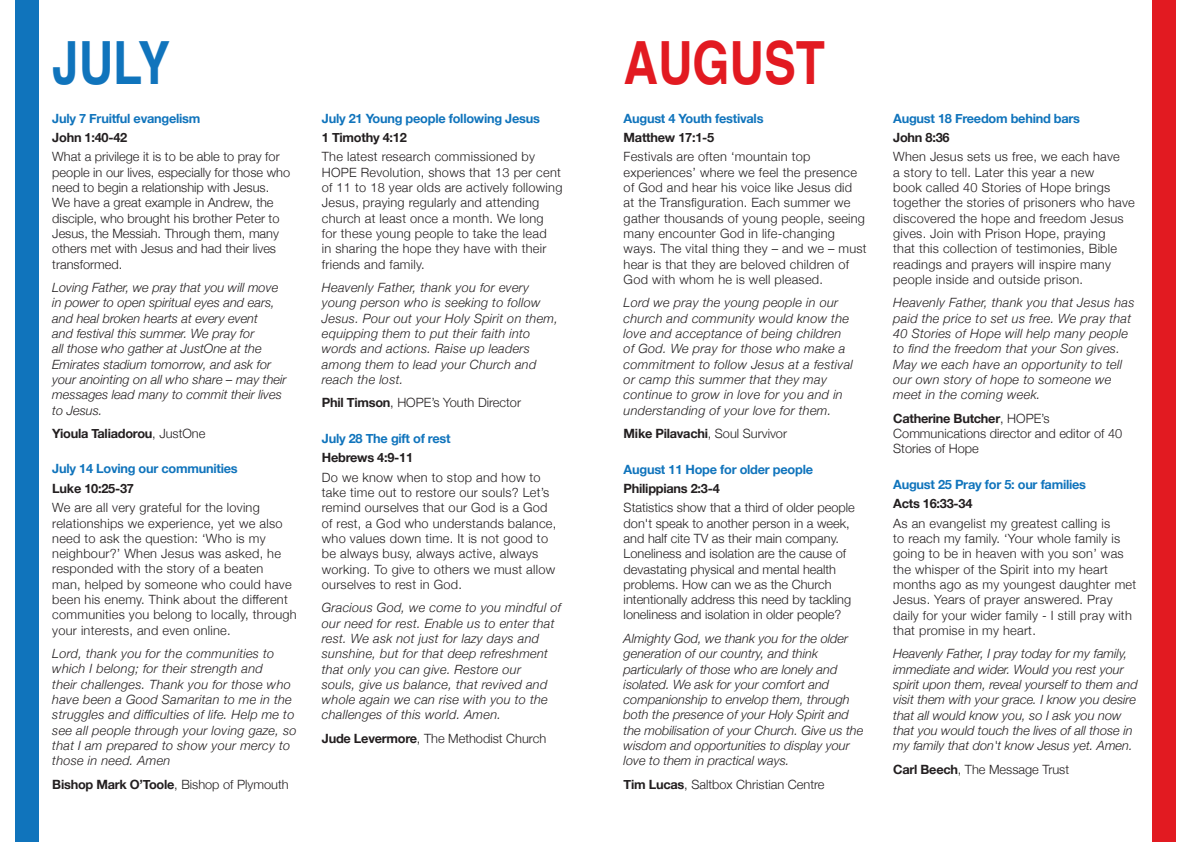
<style>
.page{position:relative;width:1191px;height:842px;background:#fff}
.page>*{position:absolute;margin:0;border:0;box-sizing:border-box;transform-origin:0 0}
.t1{font:700 59.6px "Helvetica";color:#e21a21;scale:.8 1}
.t2{font:700 59.6px "Helvetica";color:#1074bc;scale:.8 1}
.t3{font:300 12.8px/15.3px "Helvetica Neue";letter-spacing:.02em;color:#231f20}
.t4{font:italic 300 12.8px/15.3px "Helvetica Neue";letter-spacing:.02em;color:#231f20}
.t5{font:italic 300 12.8px/15.3px "Helvetica Neue";color:#231f20}
.t6{font:300 12.8px/15.3px "Helvetica Neue";color:#231f20}
.t7{font:700 12.8px "Helvetica Neue";letter-spacing:-.02em;color:#1074bc}
.t8{font:700 12.8px "Helvetica Neue";letter-spacing:-.02em;color:#231f20}
.s1{font-weight:300}
.s2{font-weight:700}
</style>
<div class="page">
<div style="left:15px;top:0;width:23px;height:842px;background:#1074bc"></div>
<div style="left:1152px;top:0;width:24px;height:842px;background:#e21a21"></div>
<h1 class="t2" style="left:52px;top:14px;width:148px">JULY</h1>
<h1 class="t1" style="left:623px;top:14px;width:253px">AUGUST</h1>
<p class="t7" style="left:52px;top:108px;width:150px">July 7 Fruitful evangelism</p>
<p class="t8" style="left:52px;top:127px;width:77px">John 1:40-42</p>
<p class="t6" style="left:52px;top:148px;width:239px">What a privilege it is to be able to pray for people in our lives, especially for those who need to begin a relationship with Jesus.<br>We have a great example in Andrew, the disciple, who brought his brother Peter to Jesus, the Messiah. Through them, many others met with Jesus and had their lives transformed.</p>
<p class="t5" style="left:52px;top:279px;width:236px">Loving Father, we pray that you will move in power to open spiritual eyes and ears, and heal broken hearts at every event<br>and festival this summer. We pray for<br>all those who gather at JustOne at the Emirates stadium tomorrow, and ask for your anointing on all who share – may their messages lead many to commit their lives to Jesus.</p>
<p class="t8" style="left:52px;top:423px;width:155px">Yioula Taliadorou<span class="s1">, JustOne</span></p>
<p class="t7" style="left:52px;top:459px;width:187px">July 14 Loving our communities</p>
<p class="t8" style="left:52px;top:478px;width:83px">Luke 10:25-37</p>
<p class="t3" style="left:52px;top:499px;width:246px">We are all very grateful for the loving relationships we experience, yet we also need to ask the question: ‘Who is my neighbour?’ When Jesus was asked, he responded with the story of a beaten<br>man, helped by someone who could have been his enemy. Think about the different communities you belong to locally, through your interests, and even online.</p>
<p class="t4" style="left:52px;top:645px;width:246px">Lord, thank you for the communities to which I belong; for their strength and<br>their challenges. Thank you for those who have been a Good Samaritan to me in the struggles and difficulties of life. Help me to see all people through your loving gaze, so that I am prepared to show your mercy to those in need. Amen</p>
<p class="t8" style="left:52px;top:774px;width:238px">Bishop Mark O’Toole<span class="s1">, Bishop of Plymouth</span></p>
<p class="t7" style="left:322px;top:108px;width:220px">July 21 Young people following Jesus</p>
<p class="t8" style="left:322px;top:127px;width:86px">1 Timothy 4:12</p>
<p class="t3" style="left:322px;top:148px;width:242px">The latest research commissioned by HOPE Revolution, shows that 13 per cent of 11 to 18 year olds are actively following Jesus, praying regularly and attending church at least once a month. We long<br>for these young people to take the lead<br>in sharing the hope they have with their friends and family.</p>
<p class="t4" style="left:322px;top:279px;width:238px">Heavenly Father, thank you for every young person who is seeking to follow Jesus. Pour out your Holy Spirit on them, equipping them to put their faith into words and actions. Raise up leaders among them to lead your Church and reach the lost.</p>
<p class="t6" style="left:322px;top:394px;width:201px"><span class="s2">Phil Timson</span>, HOPE’s Youth Director</p>
<p class="t7" style="left:322px;top:428px;width:130px">July 28 The gift of rest</p>
<p class="t8" style="left:322px;top:448px;width:93px">Hebrews 4:9-11</p>
<p class="t3" style="left:322px;top:468px;width:236px">Do we know when to stop and how to take time out to restore our souls? Let’s remind ourselves that our God is a God of rest, a God who understands balance, who values down time. It is not good to be always busy, always active, always working. To give to others we must allow ourselves to rest in God.</p>
<p class="t4" style="left:322px;top:599px;width:241px">Gracious God, we come to you mindful of our need for rest. Enable us to enter that rest. We ask not just for lazy days and sunshine, but for that deep refreshment that only you can give. Restore our<br>souls, give us balance, that revived and whole again we can rise with you to the challenges of this world. Amen.</p>
<p class="t6" style="left:322px;top:730px;width:226px"><span class="s2">Jude Levermore</span>, The Methodist Church</p>
<p class="t7" style="left:623px;top:108px;width:141px">August 4 Youth festivals</p>
<p class="t8" style="left:623px;top:127px;width:92px">Matthew 17:1-5</p>
<p class="t3" style="left:623px;top:148px;width:244px">Festivals are often ‘mountain top experiences’ where we feel the presence of God and hear his voice like Jesus did<br>at the Transfiguration. Each summer we gather thousands of young people, seeing many encounter God in life-changing ways. The vital thing they – and we – must hear is that they are beloved children of God with whom he is well pleased.</p>
<p class="t4" style="left:623px;top:294px;width:231px">Lord we pray the young people in our church and community would know the love and acceptance of being children of God. We pray for those who make a commitment to follow Jesus at a festival or camp this summer that they may continue to grow in love for you and in understanding of your love for them.</p>
<p class="t8" style="left:623px;top:423px;width:165px">Mike Pilavachi<span class="s1">, Soul Survivor</span></p>
<p class="t7" style="left:623px;top:459px;width:191px">August 11 Hope for older people</p>
<p class="t8" style="left:623px;top:478px;width:98px">Philippians 2:3-4</p>
<p class="t6" style="left:623px;top:499px;width:233px">Statistics show that a third of older people don't speak to another person in a week, and half cite TV as their main company.<br>Loneliness and isolation are the cause of devastating physical and mental health problems. How can we as the Church intentionally address this need by tackling loneliness and isolation in older people?</p>
<p class="t5" style="left:623px;top:630px;width:241px">Almighty God, we thank you for the older generation of our country, and think particularly of those who are lonely and isolated. We ask for your comfort and companionship to envelop them, through both the presence of your Holy Spirit and the mobilisation of your Church. Give us the wisdom and opportunities to display your love to them in practical ways.</p>
<p class="t6" style="left:623px;top:776px;width:202px"><span class="s2">Tim Lucas</span>, Saltbox Christian Centre</p>
<p class="t7" style="left:893px;top:108px;width:188px">August 18 Freedom behind bars</p>
<p class="t8" style="left:893px;top:127px;width:58px">John 8:36</p>
<p class="t3" style="left:893px;top:148px;width:243px">When Jesus sets us free, we each have<br>a story to tell. Later this year a new<br>book called 40 Stories of Hope brings together the stories of prisoners who have discovered the hope and freedom Jesus gives. Join with Prison Hope, praying<br>that this collection of testimonies, Bible readings and prayers will inspire many people inside and outside prison.</p>
<p class="t4" style="left:893px;top:294px;width:243px">Heavenly Father, thank you that Jesus has paid the price to set us free. We pray that 40 Stories of Hope will help many people to find the freedom that your Son gives.<br>May we each have an opportunity to tell our own story of hope to someone we meet in the coming week.</p>
<p class="t6" style="left:893px;top:410px;width:230px"><span class="s2">Catherine Butcher</span>, HOPE’s<br>Communications director and editor of 40<br>Stories of Hope</p>
<p class="t7" style="left:893px;top:474px;width:194px">August 25 Pray for 5: our families</p>
<p class="t8" style="left:893px;top:494px;width:81px">Acts 16:33-34</p>
<p class="t3" style="left:893px;top:514px;width:244px">As an evangelist my greatest calling is<br>to reach my family. ‘Your whole family is going to be in heaven with you son’ was the whisper of the Spirit into my heart months ago as my youngest daughter met Jesus. Years of prayer answered. Pray daily for your wider family - I still pray with that promise in my heart.</p>
<p class="t5" style="left:893px;top:645px;width:246px">Heavenly Father, I pray today for my family, immediate and wider. Would you rest your spirit upon them, reveal yourself to them and visit them with your grace. I know you desire that all would know you, so I ask you now that you would touch the lives of all those in my family that don't know Jesus yet. Amen.</p>
<p class="t6" style="left:893px;top:760px;width:177px"><span class="s2">Carl Beech</span>, The Message Trust</p>
</div>
